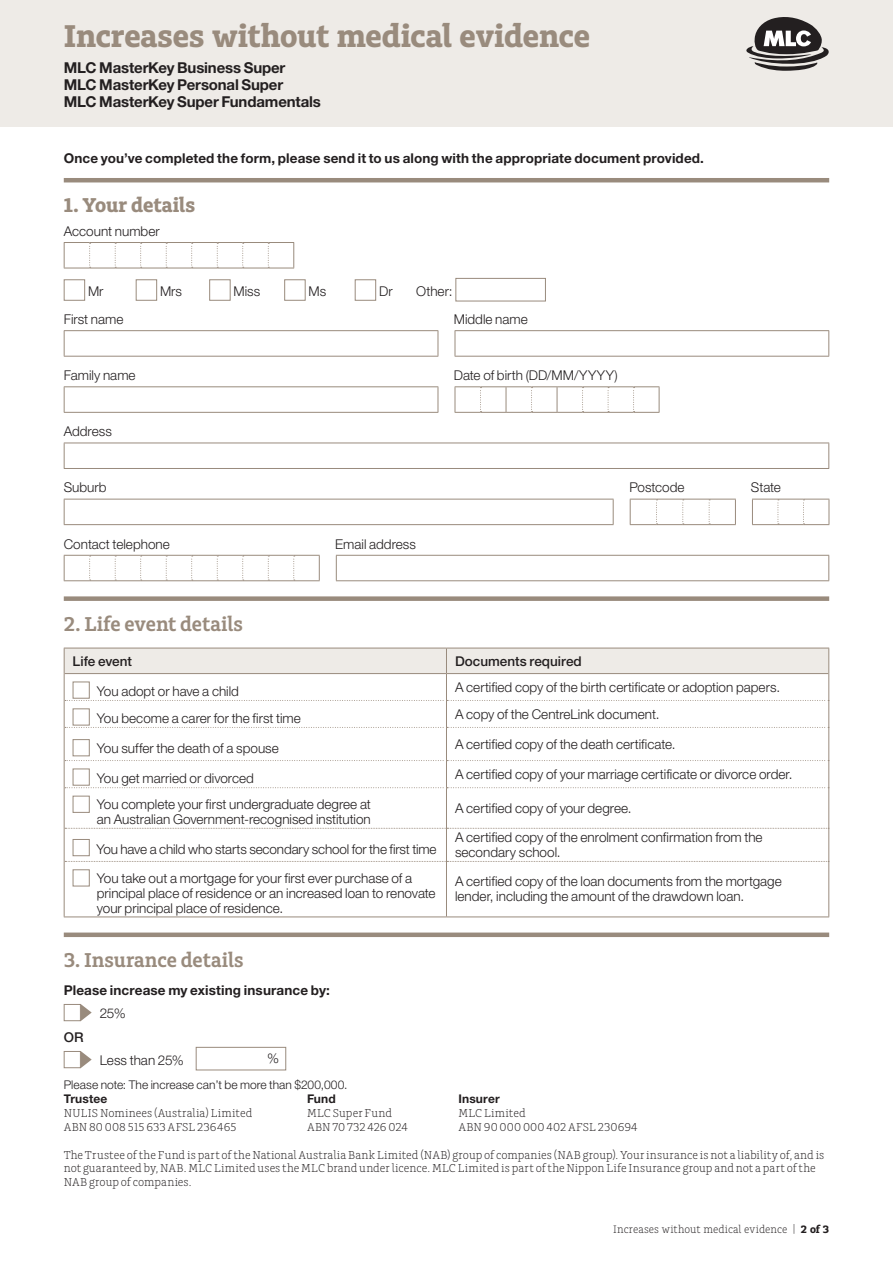
<style>
.page{position:relative;width:893px;height:1263px;background:#fff}
.page>*{position:absolute;margin:0;border:0;box-sizing:border-box;transform-origin:0 0}
.t1{font:700 33px "Charlie Std";letter-spacing:-.005em;color:#998b7d}
.t2{font:600 21px "Charlie Std";color:#998b7d}
.t3{font:700 21px "Charlie Std";color:#998b7d}
.t4{font:700 15px/17.2px "Helvetica Neue LT Std";letter-spacing:-.01em;color:#231f20}
.t5{font:300 13.5px/15px "Helvetica Neue LT Std";color:#231f20}
.t6{font:700 13.5px "Helvetica Neue LT Std";letter-spacing:.01em;color:#231f20}
.t7{font:500 13.5px "Helvetica Neue LT Std";color:#231f20}
.t8{font:300 12px/14.2px "Charlie Std";letter-spacing:.005em;color:#231f20}
.t9{font:300 12px "Helvetica Neue LT Std";letter-spacing:.005em;color:#231f20}
.t10{font:700 12px "Helvetica Neue";letter-spacing:.015em;color:#231f20}
.t11{font:300 11.25px "Charlie Std";letter-spacing:.005em;color:#231f20}
.s1{font-weight:700}
</style>
<div class="page">
<hr style="left:64px;top:178px;width:765px;height:4px;background:#998b7d">
<div style="left:64px;top:596px;width:765px;height:5px;background:#998b7d"></div>
<div style="left:64px;top:932px;width:765px;height:5px;background:#998b7d"></div>
<svg style="left:64px;top:242px;width:230px;height:27px"></svg>
<div style="left:64px;top:279px;width:21px;height:22px;background:#fff;border:1px solid #998b7d"></div>
<div style="left:136px;top:279px;width:21px;height:22px;background:#fff;border:1px solid #998b7d"></div>
<div style="left:209px;top:279px;width:22px;height:22px;background:#fff;border:1px solid #998b7d"></div>
<div style="left:284px;top:279px;width:22px;height:22px;background:#fff;border:1px solid #998b7d"></div>
<div style="left:355px;top:279px;width:21px;height:22px;background:#fff;border:1px solid #998b7d"></div>
<div style="left:455px;top:278px;width:91px;height:23px;background:#fff;border:1px solid #998b7d"></div>
<svg style="left:64px;top:331px;width:1px;height:25px"></svg>
<hr style="left:64px;top:330px;width:374px;height:1px;background:#998b7d">
<hr style="left:455px;top:330px;width:374px;height:1px;background:#998b7d">
<svg style="left:438px;top:331px;width:1px;height:25px"></svg>
<svg style="left:455px;top:331px;width:1px;height:25px"></svg>
<svg style="left:828px;top:331px;width:1px;height:25px"></svg>
<hr style="left:64px;top:356px;width:374px;height:1px;background:#998b7d">
<hr style="left:455px;top:356px;width:374px;height:1px;background:#998b7d">
<svg style="left:64px;top:387px;width:1px;height:25px"></svg>
<hr style="left:64px;top:386px;width:374px;height:1px;background:#998b7d">
<svg style="left:438px;top:387px;width:1px;height:25px"></svg>
<hr style="left:64px;top:412px;width:374px;height:1px;background:#998b7d">
<svg style="left:455px;top:386px;width:205px;height:27px"></svg>
<svg style="left:64px;top:444px;width:1px;height:24px"></svg>
<hr style="left:64px;top:443px;width:765px;height:1px;background:#998b7d">
<svg style="left:828px;top:443px;width:1px;height:25px"></svg>
<hr style="left:64px;top:468px;width:765px;height:1px;background:#998b7d">
<svg style="left:64px;top:500px;width:1px;height:24px"></svg>
<hr style="left:64px;top:499px;width:550px;height:1px;background:#998b7d">
<svg style="left:613px;top:499px;width:1px;height:25px"></svg>
<hr style="left:64px;top:524px;width:550px;height:1px;background:#998b7d">
<svg style="left:630px;top:499px;width:106px;height:26px"></svg>
<svg style="left:752px;top:499px;width:78px;height:26px"></svg>
<hr style="left:336px;top:555px;width:493px;height:1px;background:#998b7d">
<svg style="left:336px;top:556px;width:1px;height:24px"></svg>
<svg style="left:828px;top:556px;width:1px;height:24px"></svg>
<svg style="left:64px;top:555px;width:256px;height:26px"></svg>
<hr style="left:336px;top:580px;width:493px;height:1px;background:#998b7d">
<svg style="left:65px;top:828px;width:763px;height:1px"></svg>
<svg style="left:65px;top:861px;width:763px;height:1px"></svg>
<hr style="left:828px;top:727px;width:1px;height:33px;background:#998b7d">
<hr style="left:828px;top:788px;width:1px;height:40px;background:#998b7d">
<hr style="left:828px;top:828px;width:1px;height:33px;background:#998b7d">
<hr style="left:828px;top:861px;width:1px;height:55px;background:#998b7d">
<hr style="left:446px;top:728px;width:1px;height:32px;background:#998b7d">
<hr style="left:446px;top:788px;width:1px;height:40px;background:#998b7d">
<hr style="left:446px;top:828px;width:1px;height:33px;background:#998b7d">
<hr style="left:446px;top:861px;width:1px;height:55px;background:#998b7d">
<svg style="left:64px;top:648px;width:765px;height:80px"></svg>
<hr style="left:64px;top:727px;width:1px;height:33px;background:#998b7d">
<svg style="left:64px;top:760px;width:765px;height:28px"></svg>
<hr style="left:64px;top:788px;width:1px;height:40px;background:#998b7d">
<hr style="left:64px;top:828px;width:1px;height:33px;background:#998b7d">
<hr style="left:64px;top:861px;width:1px;height:55px;background:#998b7d">
<hr style="left:64px;top:916px;width:382px;height:1px;background:#998b7d">
<hr style="left:446px;top:916px;width:383px;height:1px;background:#998b7d">
<div style="left:73px;top:681px;width:17px;height:18px;background:#fff;border:1px solid #998b7d"></div>
<div style="left:73px;top:708px;width:17px;height:17px;background:#fff;border:1px solid #998b7d"></div>
<div style="left:73px;top:739px;width:17px;height:17px;background:#fff;border:1px solid #998b7d"></div>
<div style="left:73px;top:768px;width:17px;height:17px;background:#fff;border:1px solid #998b7d"></div>
<div style="left:73px;top:796px;width:17px;height:17px;background:#fff;border:1px solid #998b7d"></div>
<div style="left:73px;top:839px;width:17px;height:17px;background:#fff;border:1px solid #998b7d"></div>
<div style="left:73px;top:869px;width:17px;height:17px;background:#fff;border:1px solid #998b7d"></div>
<div style="left:64px;top:1004px;width:17px;height:17px;background:#fff;border:1px solid #998b7d"></div>
<svg style="left:81px;top:1004px;width:11px;height:17px"></svg>
<div style="left:64px;top:1051px;width:17px;height:17px;background:#fff;border:1px solid #998b7d"></div>
<svg style="left:81px;top:1051px;width:11px;height:17px"></svg>
<div style="left:196px;top:1047px;width:90px;height:23px;border:1px solid #998b7d"></div>
<div style="left:0;top:0;width:893px;height:126px;background:#eeebe7"></div>
<svg style="left:746px;top:17px;width:83px;height:54px"></svg>
<h1 class="t1" style="left:64px;top:17px;width:528px">Increases without medical evidence</h1>
<p class="t4" style="left:64px;top:58px;width:259px">MLC MasterKey Business Super<br>MLC MasterKey Personal Super<br>MLC MasterKey Super Fundamentals</p>
<p class="t6" style="left:64px;top:150px;width:642px">Once you’ve completed the form, please send it to us along with the appropriate document provided.</p>
<h2 class="t3" style="left:64px;top:193px;width:133px">1. Your details</h2>
<p class="t5" style="left:64px;top:223px;width:97px">Account number</p>
<p class="t5" style="left:88px;top:284px;width:17px">Mr</p>
<p class="t5" style="left:160px;top:284px;width:24px">Mrs</p>
<p class="t5" style="left:234px;top:284px;width:28px">Miss</p>
<p class="t5" style="left:309px;top:284px;width:19px">Ms</p>
<p class="t5" style="left:379px;top:284px;width:15px">Dr</p>
<p class="t5" style="left:416px;top:284px;width:38px">Other:</p>
<p class="t5" style="left:64px;top:311px;width:61px">First name</p>
<p class="t5" style="left:454px;top:311px;width:76px">Middle name</p>
<p class="t5" style="left:64px;top:367px;width:73px">Family name</p>
<p class="t5" style="left:454px;top:367px;width:165px">Date of birth (DD/MM/YYYY)</p>
<p class="t5" style="left:64px;top:424px;width:50px">Address</p>
<p class="t5" style="left:64px;top:480px;width:44px">Suburb</p>
<p class="t5" style="left:629px;top:480px;width:57px">Postcode</p>
<p class="t5" style="left:751px;top:480px;width:32px">State</p>
<p class="t5" style="left:64px;top:536px;width:108px">Contact telephone</p>
<p class="t5" style="left:335px;top:536px;width:82px">Email address</p>
<h2 class="t2" style="left:64px;top:612px;width:181px">2. Life event details</h2>
<p class="t7" style="left:73px;top:653px;width:61px">Life event</p>
<p class="t7" style="left:455px;top:653px;width:128px">Documents required</p>
<p class="t5" style="left:97px;top:684px;width:144px">You adopt or have a child</p>
<p class="t5" style="left:455px;top:679px;width:327px">A certified copy of the birth certificate or adoption papers.</p>
<p class="t5" style="left:97px;top:710px;width:205px">You become a carer for the first time</p>
<p class="t5" style="left:455px;top:706px;width:206px">A copy of the CentreLink document.</p>
<p class="t5" style="left:97px;top:740px;width:183px">You suffer the death of a spouse</p>
<p class="t5" style="left:455px;top:736px;width:222px">A certified copy of the death certificate.</p>
<p class="t5" style="left:97px;top:771px;width:159px">You get married or divorced</p>
<p class="t5" style="left:455px;top:766px;width:339px">A certified copy of your marriage certificate or divorce order.</p>
<p class="t5" style="left:97px;top:796px;width:276px">You complete your first undergraduate degree at an Australian Government-recognised institution</p>
<p class="t5" style="left:455px;top:800px;width:178px">A certified copy of your degree.</p>
<p class="t5" style="left:96px;top:842px;width:342px">You have a child who starts secondary school for the first time</p>
<p class="t5" style="left:455px;top:829px;width:309px">A certified copy of the enrolment confirmation from the secondary school.</p>
<p class="t5" style="left:97px;top:870px;width:340px">You take out a mortgage for your first ever purchase of a principal place of residence or an increased loan to renovate your principal place of residence.</p>
<p class="t5" style="left:455px;top:874px;width:328px">A certified copy of the loan documents from the mortgage lender, including the amount of the drawdown loan.</p>
<h2 class="t2" style="left:64px;top:948px;width:181px">3. Insurance details</h2>
<p class="t6" style="left:64px;top:981px;width:268px">Please increase my existing insurance by:</p>
<p class="t5" style="left:100px;top:1005px;width:27px">25%</p>
<p class="t7" style="left:64px;top:1029px;width:21px">OR</p>
<p class="t5" style="left:100px;top:1052px;width:86px">Less than 25%</p>
<p class="t5" style="left:267px;top:1051px;width:14px">%</p>
<p class="t9" style="left:64px;top:1077px;width:285px">Please note: The increase can’t be more than $200,000.</p>
<p class="t10" style="left:307px;top:1091px;width:30px">Fund</p>
<p class="t8" style="left:307px;top:1106px;width:103px">MLC Super Fund<br>ABN 70 732 426 024</p>
<p class="t10" style="left:64px;top:1091px;width:45px">Trustee</p>
<p class="t8" style="left:64px;top:1106px;width:190px">NULIS Nominees (Australia) Limited<br>ABN 80 008 515 633 AFSL 236465</p>
<p class="t10" style="left:458px;top:1091px;width:43px">Insurer</p>
<p class="t8" style="left:458px;top:1106px;width:181px">MLC Limited<br>ABN 90 000 000 402 AFSL 230694</p>
<p class="t8" style="left:64px;top:1148px;width:762px;line-height:13.5px">The Trustee of the Fund is part of the National Australia Bank Limited (NAB) group of companies (NAB group). Your insurance is not a liability of, and is not guaranteed by, NAB. MLC Limited uses the MLC brand under licence. MLC Limited is part of the Nippon Life Insurance group and not a part of the<br>NAB group of companies.</p>
<p class="t11" style="left:613px;top:1223px;width:217px">Increases without medical evidence | <span class="s1">2 of 3</span></p>
</div>
